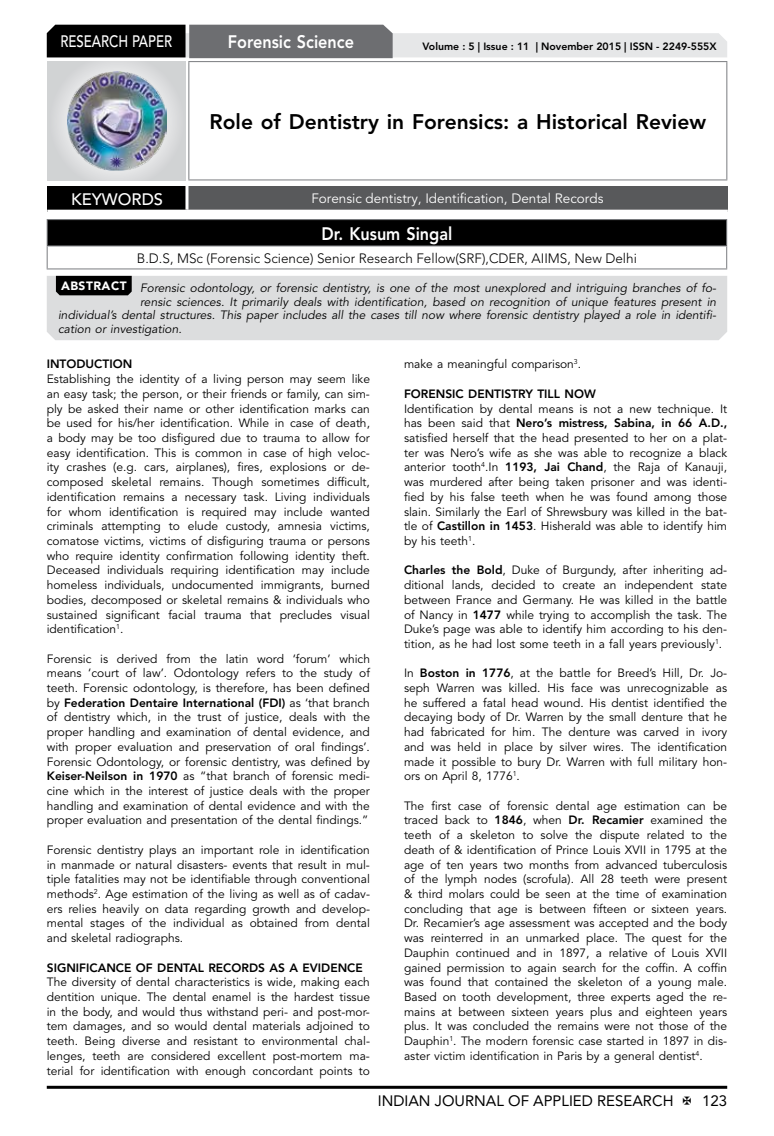
<style>
.page{position:relative;width:774px;height:1136px;background:#fff}
.page>*{position:absolute;margin:0;border:0;box-sizing:border-box;transform-origin:0 0}
.t1{font:800 21px "Avenir LT Std";color:#000}
.t2{font:800 18px "Avenir LT Std";color:#fff;scale:.9 1}
.t3{font:500 16.5px "Avenir LT Std";color:#fff;scale:.8 1}
.t4{font:500 16.5px "Avenir LT Std";color:#fff}
.t5{font:15px "Avenir LT Std";color:#000}
.t6{font:300 13.5px "Avenir LT Std";color:#000}
.t7{font:13.5px "Avenir LT Std";color:#fff}
.t8{font:12px/14.7px "Avenir LT Std";color:#000;text-align:justify}
.t9{font:italic 12px "Avenir LT Std";color:#000}
.t10{font:800 12px "Avenir LT Std";color:#000}
.t11{font:800 10.5px "Avenir LT Std";color:#000}
.s1{font-weight:800}
</style>
<div class="page">
<hr style="left:47px;top:1085px;width:680px;height:3px;background:#000">
<div style="left:48px;top:62px;width:137px;height:118px;background:linear-gradient(to right,#d9dadb,#d9dadb)"></div>
<img style="left:68px;top:71px;width:99px;height:100px">
<svg style="left:47px;top:25px;width:680px;height:33px;background:#979899"></svg>
<hr style="left:188px;top:61px;width:539px;height:1px;background:#808285">
<hr style="left:188px;top:62px;width:1px;height:117px;background:#808285">
<hr style="left:726px;top:62px;width:1px;height:117px;background:#808285">
<hr style="left:188px;top:179px;width:539px;height:1px;background:#808285">
<div style="left:47px;top:219px;width:680px;height:27px;background:#000"></div>
<hr style="left:47px;top:219px;width:680px;height:1px;background:#808285">
<hr style="left:47px;top:245px;width:680px;height:1px;background:#808285">
<svg style="left:47px;top:220px;width:1px;height:48px"></svg>
<svg style="left:726px;top:220px;width:1px;height:48px"></svg>
<hr style="left:47px;top:268px;width:680px;height:1px;background:#808285">
<div style="left:47px;top:186px;width:140px;height:25px;background:#000"></div>
<div style="left:187px;top:186px;width:541px;height:25px;background:#58595b"></div>
<hr style="left:185px;top:186px;width:3px;height:24px;background:#fff">
<hr style="left:47px;top:210px;width:140px;height:3px;background:#fff">
<hr style="left:187px;top:210px;width:541px;height:3px;background:#fff">
<div style="left:47px;top:276px;width:680px;height:64px;background:#dcddde"></div>
<svg style="left:56px;top:276px;width:76px;height:19px"></svg>
<h3 class="t3" style="left:60px;top:32px;width:139px">RESEARCH PAPER</h3>
<h2 class="t2" style="left:228px;top:31px;width:142px">Forensic Science</h2>
<p class="t11" style="left:422px;top:41px;width:296px">Volume : 5 | Issue : 11 | November 2015 | ISSN - 2249-555X</p>
<h1 class="t1" style="left:209px;top:109px;width:498px">Role of Dentistry in Forensics: a Historical Review</h1>
<h3 class="t4" style="left:71px;top:189px;width:94px">KEYWORDS</h3>
<p class="t7" style="left:311px;top:190px;width:294px">Forensic dentistry, Identification, Dental Records</p>
<h2 class="t2" style="left:321px;top:223px;width:147px">Dr. Kusum Singal</h2>
<p class="t6" style="left:137px;top:250px;width:501px">B.D.S, MSc (Forensic Science) Senior Research Fellow(SRF),CDER, AIIMS, New Delhi</p>
<p class="t9" style="left:61px;top:281px;width:657px"><sup>ABSTRACT</sup> Forensic odontology, or forensic dentistry, is one of the most unexplored and intriguing branches of fo-</p>
<p class="t9" style="left:140px;top:294px;width:577px">rensic sciences. It primarily deals with identification, based on recognition of unique features present in</p>
<p class="t9" style="left:58px;top:308px;width:660px">individual’s dental structures. This paper includes all the cases till now where forensic dentistry played a role in identifi-</p>
<p class="t9" style="left:58px;top:321px;width:125px">cation or investigation.</p>
<p class="t10" style="left:47px;top:357px;width:87px">INTODUCTION</p>
<p class="t8" style="left:47px;top:372px;width:325px">Establishing the identity of a living person may seem like an easy task; the person, or their friends or family, can sim&shy;ply be asked their name or other identification marks can be used for his/her identification. While in case of death, a body may be too disfigured due to trauma to allow for easy identification. This is common in case of high veloc&shy;ity crashes (e.g. cars, airplanes), fires, explosions or de&shy;composed skeletal remains. Though sometimes difficult, identification remains a necessary task. Living individuals for whom identification is required may include wanted criminals attempting to elude custody, amnesia victims, comatose victims, victims of disfiguring trauma or persons who require identity confirmation following identity theft.<br>Deceased individuals requiring identification may include homeless individuals, undocumented immigrants, burned bodies, decomposed or skeletal remains &amp; individuals who sustained significant facial trauma that precludes visual identification<sup>1</sup>.</p>
<p class="t8" style="left:47px;top:651px;width:325px">Forensic is derived from the latin word ‘forum’ which means ‘court of law’. Odontology refers to the study of teeth. Forensic odontology, is therefore, has been defined by <span class="s1">Federation Dentaire International (FDI)</span> as ‘that branch of dentistry which, in the trust of justice, deals with the proper handling and examination of dental evidence, and with proper evaluation and preservation of oral findings’.<br>Forensic Odontology, or forensic dentistry, was defined by <span class="s1">Keiser-Neilson in 1970</span> as “that branch of forensic medi&shy;cine which in the interest of justice deals with the proper handling and examination of dental evidence and with the proper evaluation and presentation of the dental findings.”</p>
<p class="t8" style="left:47px;top:842px;width:325px">Forensic dentistry plays an important role in identification in manmade or natural disasters- events that result in mul&shy;tiple fatalities may not be identifiable through conventional methods<sup>2</sup>. Age estimation of the living as well as of cadav&shy;ers relies heavily on data regarding growth and develop&shy;mental stages of the individual as obtained from dental and skeletal radiographs.</p>
<p class="t10" style="left:47px;top:960px;width:317px">SIGNIFICANCE OF DENTAL RECORDS AS A EVIDENCE</p>
<p class="t8" style="left:47px;top:974px;width:325px">The diversity of dental characteristics is wide, making each dentition unique. The dental enamel is the hardest tissue in the body, and would thus withstand peri- and post-mor&shy;tem damages, and so would dental materials adjoined to teeth. Being diverse and resistant to environmental chal&shy;lenges, teeth are considered excellent post-mortem ma&shy;terial for identification with enough concordant points to</p>
<p class="t8" style="left:404px;top:357px;width:179px">make a meaningful comparison<sup>3</sup>.</p>
<p class="t10" style="left:404px;top:386px;width:193px">FORENSIC DENTISTRY TILL NOW</p>
<p class="t8" style="left:404px;top:401px;width:325px">Identification by dental means is not a new technique. It has been said that <span class="s1">Nero’s mistress, Sabina, in 66 A.D., </span>satisfied herself that the head presented to her on a plat&shy;ter was Nero’s wife as she was able to recognize a black anterior tooth<sup>4</sup>.In <span class="s1">1193, Jai Chand</span>, the Raja of Kanauji, was murdered after being taken prisoner and was identi&shy;fied by his false teeth when he was found among those slain. Similarly the Earl of Shrewsbury was killed in the bat&shy;tle of <span class="s1">Castillon in 1453</span>. Hisherald was able to identify him by his teeth<sup>1</sup>.</p>
<p class="t8" style="left:404px;top:563px;width:325px"><span class="s1">Charles the Bold</span>, Duke of Burgundy, after inheriting ad&shy;ditional lands, decided to create an independent state between France and Germany. He was killed in the battle of Nancy in <span class="s1">1477</span> while trying to accomplish the task. The Duke’s page was able to identify him according to his den&shy;tition, as he had lost some teeth in a fall years previously<sup>1</sup>.</p>
<p class="t8" style="left:404px;top:666px;width:325px">In <span class="s1">Boston in 1776</span>, at the battle for Breed’s Hill, Dr. Jo&shy;seph Warren was killed. His face was unrecognizable as he suffered a fatal head wound. His dentist identified the decaying body of Dr. Warren by the small denture that he had fabricated for him. The denture was carved in ivory and was held in place by silver wires. The identification made it possible to bury Dr. Warren with full military hon&shy;ors on April 8, 1776<sup>1</sup>.</p>
<p class="t8" style="left:404px;top:798px;width:325px">The first case of forensic dental age estimation can be traced back to <span class="s1">1846</span>, when <span class="s1">Dr. Recamier</span> examined the teeth of a skeleton to solve the dispute related to the death of &amp; identification of Prince Louis XVII in 1795 at the age of ten years two months from advanced tuberculosis of the lymph nodes (scrofula). All 28 teeth were present &amp; third molars could be seen at the time of examination concluding that age is between fifteen or sixteen years.<br>Dr. Recamier’s age assessment was accepted and the body was reinterred in an unmarked place. The quest for the Dauphin continued and in 1897, a relative of Louis XVII gained permission to again search for the coffin. A coffin was found that contained the skeleton of a young male.<br>Based on tooth development, three experts aged the re&shy;mains at between sixteen years plus and eighteen years plus. It was concluded the remains were not those of the Dauphin<sup>1</sup>. The modern forensic case started in 1897 in dis&shy;aster victim identification in Paris by a general dentist<sup>4</sup>.</p>
<p class="t5" style="left:378px;top:1091px;width:297px">INDIAN JOURNAL OF APPLIED RESEARCH</p>
<p class="t5" style="left:702px;top:1091px;width:27px">123</p>
</div>
